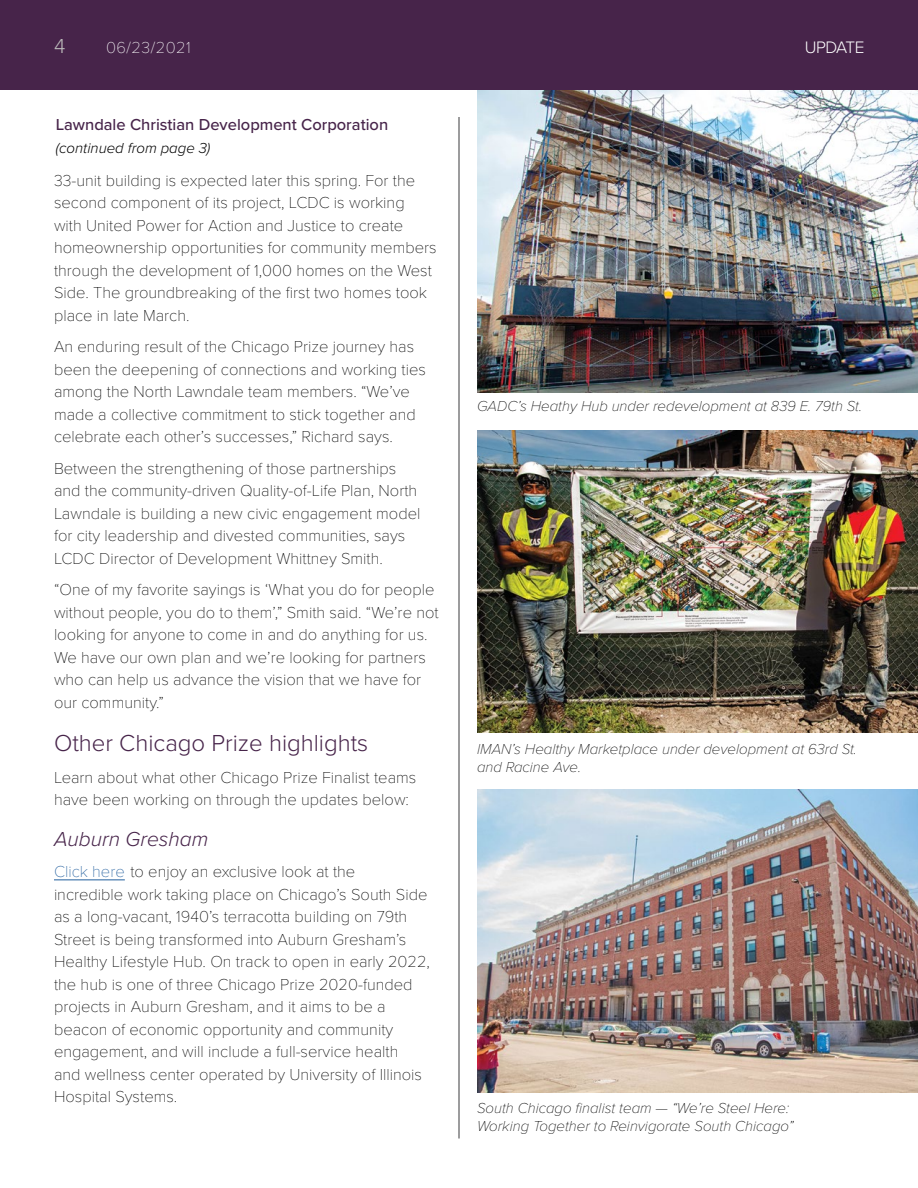
<style>
.page{position:relative;width:918px;height:1188px;background:#fff}
.page>*{position:absolute;margin:0;border:0;box-sizing:border-box;transform-origin:0 0}
.A{font:300 24px "Proxima Nova";color:#47244a}
.C{font:italic 300 21px "Proxima Nova";color:#47244a}
.A-2{font:300 21px "Proxima Nova";color:#bbbaba}
.t1{font:300 17.25px "Proxima Nova";letter-spacing:-.03em;color:#fff}
.B{font:100 16.5px/22.5px "Proxima Nova T";color:#000}
.t2{font:500 16.5px "Proxima Nova";color:#47244a}
.t3{font:100 16.5px "Proxima Nova T";letter-spacing:.03em;color:#fff}
.B-2{font:italic 100 15px/18px "Proxima Nova";color:#000}
.t4{font:italic 300 15px "Proxima Nova";color:#000}
.s1{color:#215e9e}
</style>
<div class="page">
<div style="left:0;top:0;width:918px;height:90px;background:#47244a"></div>
<hr style="left:459px;top:117px;width:1px;height:1021px;background:#3b3b3c">
<hr style="left:54px;top:880px;width:71px;height:1px;background:#215e9e">
<img style="left:477px;top:90px;width:441px;height:302px">
<img style="left:477px;top:790px;width:441px;height:302px">
<img style="left:477px;top:430px;width:441px;height:303px">
<p class="A-2" style="left:54px;top:30px;width:13px">4</p>
<p class="t1" style="left:805px;top:35px;width:61px">UPDATE</p>
<p class="t3" style="left:106px;top:35px;width:86px">06/23/2021</p>
<p class="t2" style="left:56px;top:112px;width:334px">Lawndale Christian Development Corporation</p>
<p class="t4" style="left:56px;top:136px;width:156px">(continued from page 3)</p>
<p class="B" style="left:54px;top:168px;width:384px">33-unit building is expected later this spring. For the second component of its project, LCDC is working with United Power for Action and Justice to create homeownership opportunities for community members through the development of 1,000 homes on the West Side. The groundbreaking of the first two homes took place in late March.</p>
<p class="B" style="left:54px;top:334px;width:374px">An enduring result of the Chicago Prize journey has been the deepening of connections and working ties among the North Lawndale team members. “We’ve made a collective commitment to stick together and celebrate each other’s successes,” Richard says.</p>
<p class="B" style="left:54px;top:456px;width:368px">Between the strengthening of those partnerships and the community-driven Quality-of-Life Plan, North Lawndale is building a new civic engagement model for city leadership and divested communities, says LCDC Director of Development Whittney Smith.</p>
<p class="B" style="left:54px;top:577px;width:386px">“One of my favorite sayings is ‘What you do for people without people, you do to them’,” Smith said. “We’re not looking for anyone to come in and do anything for us.<br>We have our own plan and we’re looking for partners who can help us advance the vision that we have for our community.”</p>
<p class="A" style="left:54px;top:725px;width:316px">Other Chicago Prize highlights</p>
<p class="B" style="left:54px;top:765px;width:364px">Learn about what other Chicago Prize Finalist teams have been working on through the updates below:</p>
<p class="C" style="left:54px;top:823px;width:156px">Auburn Gresham</p>
<p class="B" style="left:54px;top:859px;width:378px"><span class="s1">Click here</span> to enjoy an exclusive look at the<br>incredible work taking place on Chicago’s South Side as a long-vacant, 1940’s terracotta building on 79th Street is being transformed into Auburn Gresham’s Healthy Lifestyle Hub. On track to open in early 2022, the hub is one of three Chicago Prize 2020-funded projects in Auburn Gresham, and it aims to be a beacon of economic opportunity and community engagement, and will include a full-service health<br>and wellness center operated by University of Illinois Hospital Systems.</p>
<p class="B-2" style="left:477px;top:396px;width:387px">GADC’s Heathy Hub under redevelopment at 839 E. 79th St.</p>
<p class="B-2" style="left:477px;top:739px;width:382px">IMAN’s Healthy Marketplace under development at 63rd St. and Racine Ave.</p>
<p class="B-2" style="left:477px;top:1098px;width:318px">South Chicago finalist team — “We’re Steel Here:<br>Working Together to Reinvigorate South Chicago”</p>
</div>
